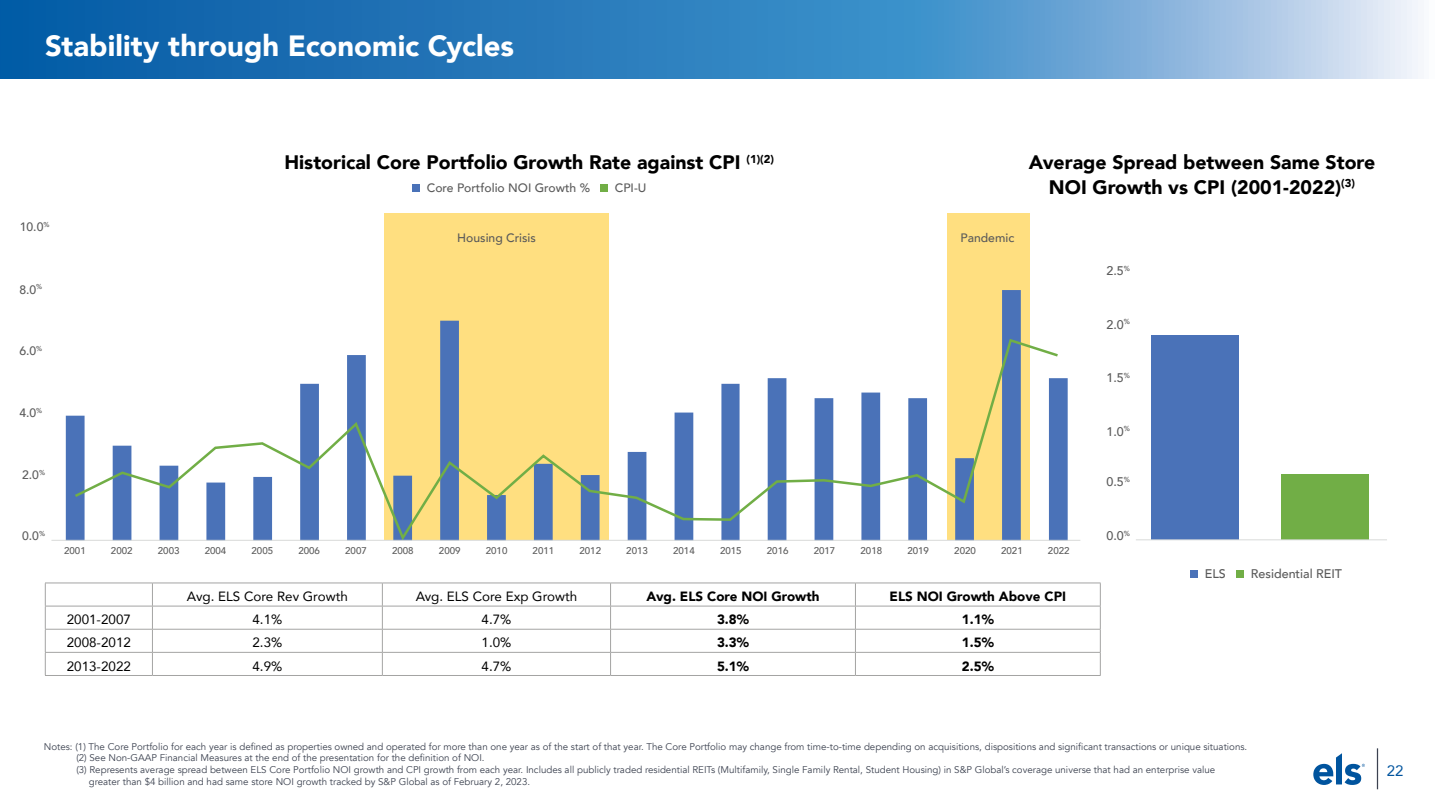
<style>
.page{position:relative;width:1440px;height:810px;background:#fff}
.page>*{position:absolute;margin:0;border:0;box-sizing:border-box;transform-origin:0 0}
.t1{font:900 29.25px "Avenir";color:#fff}
.t2{font:900 19.5px/24.4px "Avenir";color:#000;text-align:center}
.t3{font:15px "Avenir";color:#00549e}
.t4{font:13.38px "Avenir";color:#000}
.t5{font:900 13.38px "Avenir";color:#000}
.t6{font:500 12.5px "Avenir";color:#5a5a5a}
.t7{font:500 12.12px "Avenir";color:#5a5a5a}
.t8{font:9.75px "Avenir";color:#3c4250}
.t9{font:500 9.75px "Avenir";color:#5a5a5a}
</style>
<div class="page">
<svg style="left:0;top:0;width:1418px;height:79px;background:#478dc5"></svg>
<svg style="left:1313px;top:753px;width:52px;height:32px"></svg>
<hr style="left:1377px;top:748px;width:1px;height:41px;background:#3c4250">
<div style="left:947px;top:214px;width:83px;height:326px;background:#ffdf80"></div>
<div style="left:385px;top:214px;width:224px;height:326px;background:#ffdf80"></div>
<svg style="left:46px;top:584px;width:564px;height:91px"></svg>
<hr style="left:45px;top:606px;width:107px;height:1px;background:#a4a4a3">
<hr style="left:152px;top:606px;width:230px;height:1px;background:#a4a4a3">
<hr style="left:382px;top:606px;width:229px;height:1px;background:#a4a4a3">
<hr style="left:611px;top:606px;width:244px;height:1px;background:#a4a4a3">
<hr style="left:855px;top:606px;width:246px;height:1px;background:#a4a4a3">
<hr style="left:45px;top:629px;width:107px;height:1px;background:#a4a4a3">
<hr style="left:152px;top:629px;width:230px;height:1px;background:#a4a4a3">
<hr style="left:382px;top:629px;width:229px;height:1px;background:#a4a4a3">
<hr style="left:611px;top:629px;width:244px;height:1px;background:#a4a4a3">
<hr style="left:855px;top:629px;width:246px;height:1px;background:#a4a4a3">
<hr style="left:45px;top:652px;width:107px;height:1px;background:#a4a4a3">
<svg style="left:45px;top:584px;width:1px;height:91px"></svg>
<hr style="left:152px;top:652px;width:230px;height:1px;background:#a4a4a3">
<svg style="left:152px;top:584px;width:1px;height:91px"></svg>
<hr style="left:382px;top:652px;width:229px;height:1px;background:#a4a4a3">
<svg style="left:382px;top:584px;width:1px;height:91px"></svg>
<hr style="left:611px;top:652px;width:244px;height:1px;background:#a4a4a3">
<svg style="left:610px;top:584px;width:1px;height:91px"></svg>
<hr style="left:855px;top:652px;width:246px;height:1px;background:#a4a4a3">
<svg style="left:855px;top:584px;width:1px;height:91px"></svg>
<svg style="left:1100px;top:584px;width:1px;height:91px"></svg>
<hr style="left:45px;top:675px;width:107px;height:1px;background:#a4a4a3">
<hr style="left:152px;top:675px;width:230px;height:1px;background:#a4a4a3">
<hr style="left:382px;top:675px;width:229px;height:1px;background:#a4a4a3">
<hr style="left:611px;top:675px;width:244px;height:1px;background:#a4a4a3">
<hr style="left:855px;top:675px;width:246px;height:1px;background:#a4a4a3">
<hr style="left:45px;top:583px;width:107px;height:1px;background:#a4a4a3">
<hr style="left:152px;top:583px;width:230px;height:1px;background:#a4a4a3">
<hr style="left:382px;top:583px;width:229px;height:1px;background:#a4a4a3">
<hr style="left:611px;top:583px;width:244px;height:1px;background:#a4a4a3">
<hr style="left:855px;top:583px;width:246px;height:1px;background:#a4a4a3">
<div style="left:1151px;top:335px;width:88px;height:204px;background:#4a72b8"></div>
<div style="left:1281px;top:474px;width:88px;height:65px;background:#71ae46"></div>
<hr style="left:1136px;top:539px;width:251px;height:1px;background:#d8dad9">
<div style="left:412px;top:184px;width:8px;height:8px;background:#4a72b8"></div>
<div style="left:600px;top:184px;width:8px;height:8px;background:#71ae46"></div>
<div style="left:1190px;top:570px;width:8px;height:8px;background:#4a72b8"></div>
<div style="left:1236px;top:570px;width:8px;height:8px;background:#71ae46"></div>
<svg style="left:66px;top:290px;width:1002px;height:250px"></svg>
<svg style="left:72px;top:337px;width:989px;height:203px"></svg>
<hr style="left:51px;top:540px;width:1029px;height:1px;background:#d8dad9">
<h1 class="t1" style="left:45px;top:21px;width:471px">Stability through Economic Cycles</h1>
<p class="t7" style="left:20px;top:216px;width:31px">10.0<sup>%</sup></p>
<p class="t7" style="left:19px;top:279px;width:24px">8.0<sup>%</sup></p>
<p class="t7" style="left:19px;top:341px;width:24px">6.0<sup>%</sup></p>
<p class="t7" style="left:19px;top:402px;width:24px">4.0<sup>%</sup></p>
<p class="t7" style="left:22px;top:464px;width:24px">2.0<sup>%</sup></p>
<h2 class="t2" style="left:284px;top:150px;width:491px">Historical Core Portfolio Growth Rate against CPI <sup>(1)(2)</sup></h2>
<p class="t7" style="left:427px;top:177px;width:165px">Core Portfolio NOI Growth %</p>
<p class="t7" style="left:615px;top:177px;width:33px">CPI-U</p>
<p class="t7" style="left:457px;top:228px;width:80px">Housing Crisis</p>
<h2 class="t2" style="left:1029px;top:150px;width:348px">Average Spread between Same Store<br>NOI Growth vs CPI (2001-2022)<sup>(3)</sup></h2>
<p class="t7" style="left:961px;top:228px;width:55px">Pandemic</p>
<p class="t6" style="left:1106px;top:260px;width:25px">2.5<sup>%</sup></p>
<p class="t6" style="left:1106px;top:313px;width:25px">2.0<sup>%</sup></p>
<p class="t6" style="left:1106px;top:367px;width:25px">1.5<sup>%</sup></p>
<p class="t6" style="left:1106px;top:420px;width:25px">1.0<sup>%</sup></p>
<p class="t6" style="left:1106px;top:471px;width:25px">0.5<sup>%</sup></p>
<p class="t7" style="left:22px;top:525px;width:24px">0.0<sup>%</sup></p>
<p class="t9" style="left:64px;top:542px;width:23px">2001</p>
<p class="t9" style="left:111px;top:542px;width:23px">2002</p>
<p class="t9" style="left:158px;top:542px;width:23px">2003</p>
<p class="t9" style="left:205px;top:542px;width:23px">2004</p>
<p class="t9" style="left:252px;top:542px;width:23px">2005</p>
<p class="t9" style="left:298px;top:542px;width:23px">2006</p>
<p class="t9" style="left:345px;top:542px;width:23px">2007</p>
<p class="t9" style="left:392px;top:542px;width:23px">2008</p>
<p class="t9" style="left:439px;top:542px;width:23px">2009</p>
<p class="t9" style="left:486px;top:542px;width:23px">2010</p>
<p class="t9" style="left:533px;top:542px;width:23px">2011</p>
<p class="t9" style="left:579px;top:542px;width:23px">2012</p>
<p class="t9" style="left:626px;top:542px;width:23px">2013</p>
<p class="t9" style="left:673px;top:542px;width:23px">2014</p>
<p class="t9" style="left:720px;top:542px;width:23px">2015</p>
<p class="t9" style="left:767px;top:542px;width:23px">2016</p>
<p class="t9" style="left:814px;top:542px;width:23px">2017</p>
<p class="t9" style="left:861px;top:542px;width:23px">2018</p>
<p class="t9" style="left:907px;top:542px;width:23px">2019</p>
<p class="t9" style="left:954px;top:542px;width:23px">2020</p>
<p class="t9" style="left:1001px;top:542px;width:23px">2021</p>
<p class="t9" style="left:1048px;top:542px;width:23px">2022</p>
<h3 class="t4" style="left:187px;top:586px;width:162px">Avg. ELS Core Rev Growth</h3>
<h3 class="t4" style="left:416px;top:586px;width:163px">Avg. ELS Core Exp Growth</h3>
<h3 class="t5" style="left:646px;top:585px;width:175px">Avg. ELS Core NOI Growth</h3>
<h3 class="t5" style="left:890px;top:585px;width:178px">ELS NOI Growth Above CPI</h3>
<h3 class="t4" style="left:67px;top:609px;width:66px">2001-2007</h3>
<h3 class="t4" style="left:253px;top:609px;width:31px">4.1%</h3>
<h3 class="t4" style="left:482px;top:609px;width:31px">4.7%</h3>
<h3 class="t5" style="left:717px;top:608px;width:33px">3.8%</h3>
<h3 class="t5" style="left:962px;top:608px;width:33px">1.1%</h3>
<h3 class="t4" style="left:67px;top:632px;width:66px">2008-2012</h3>
<h3 class="t4" style="left:253px;top:632px;width:31px">2.3%</h3>
<h3 class="t4" style="left:482px;top:632px;width:31px">1.0%</h3>
<h3 class="t5" style="left:717px;top:631px;width:33px">3.3%</h3>
<h3 class="t5" style="left:962px;top:631px;width:33px">1.5%</h3>
<h3 class="t4" style="left:67px;top:655px;width:66px">2013-2022</h3>
<h3 class="t4" style="left:253px;top:655px;width:31px">4.9%</h3>
<h3 class="t4" style="left:482px;top:655px;width:31px">4.7%</h3>
<h3 class="t5" style="left:717px;top:655px;width:33px">5.1%</h3>
<h3 class="t5" style="left:962px;top:655px;width:33px">2.5%</h3>
<p class="t6" style="left:1106px;top:525px;width:25px">0.0<sup>%</sup></p>
<p class="t6" style="left:1205px;top:562px;width:23px">ELS</p>
<p class="t6" style="left:1251px;top:562px;width:93px">Residential REIT</p>
<p class="t8" style="left:44px;top:741px;width:1205px">Notes: (1) The Core Portfolio for each year is defined as properties owned and operated for more than one year as of the start of that year. The Core Portfolio may change from time-to-time depending on acquisitions, dispositions and significant transactions or unique situations.</p>
<p class="t8" style="left:76px;top:752px;width:410px">(2) See Non-GAAP Financial Measures at the end of the presentation for the definition of NOI.</p>
<p class="t8" style="left:76px;top:764px;width:1141px">(3) Represents average spread between ELS Core Portfolio NOI growth and CPI growth from each year. Includes all publicly traded residential REITs (Multifamily, Single Family Rental, Student Housing) in S&amp;P Global’s coverage universe that had an enterprise value</p>
<p class="t8" style="left:89px;top:776px;width:443px">greater than $4 billion and had same store NOI growth tracked by S&amp;P Global as of February 2, 2023.</p>
<h3 class="t3" style="left:1387px;top:759px;width:18px">22</h3>
</div>
